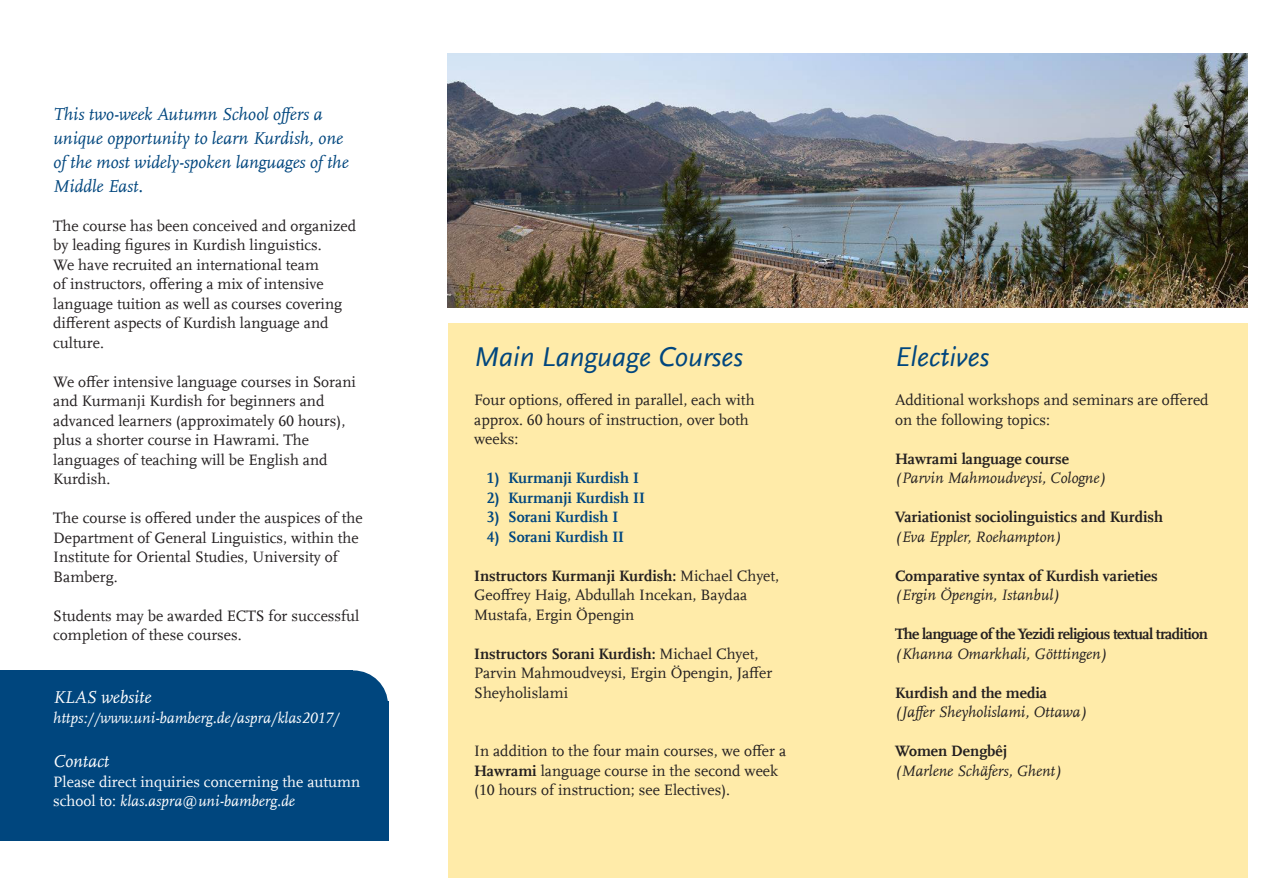
<style>
.page{position:relative;width:1263px;height:893px;background:#fff}
.page>*{position:absolute;margin:0;border:0;box-sizing:border-box;transform-origin:0 0}
.Überschrift_blau{font:italic 28.5px "UB Scala Sans";color:#00467e}
.Intro{font:italic 18px/24px "UB Scala";color:#00467e}
.Intro-2{font:italic 18px "UB Scala";color:#fff}
.Fließtext{font:15.75px/19.5px "UB Scala";color:#231f20}
.Fließtext_kursiv{font:italic 15.75px "UB Scala";color:#231f20}
.Fließtext_fett{font:700 15.75px "UB Scala";color:#231f20}
.Fließtext-2{font:15.75px/19.5px "UB Scala";color:#fff}
.t1{font:700 15.75px "UB Scala";color:#00467e}
.Fließtext_fett-2{font:700 15.75px "UB Scala";letter-spacing:-.04em;color:#231f20}
.Fließtext-3{font:italic 15.75px "UB Scala";color:#fff}
.s1{font-style:italic}
.s2{font-weight:700}
</style>
<div class="page">
<div style="left:319px;top:670px;width:69px;height:69px;background:#00467e;border-radius:50%"></div>
<div style="left:0;top:670px;width:353px;height:68px;background:#00467e"></div>
<div style="left:0;top:701px;width:388px;height:139px;background:#00467e"></div>
<div style="left:448px;top:323px;width:799px;height:554px;background:#ffeba9"></div>
<img style="left:448px;top:53px;width:799px;height:255px">
<p class="Intro" style="left:53px;top:102px;width:297px">This two-week Autumn School offers a unique opportunity to learn Kurdish, one of the most widely-spoken languages of the Middle East.</p>
<p class="Fließtext" style="left:53px;top:216px;width:304px">The course has been conceived and organized by leading figures in Kurdish linguistics.<br>We have recruited an international team<br>of instructors, offering a mix of intensive language tuition as well as courses covering different aspects of Kurdish language and culture.</p>
<p class="Fließtext" style="left:53px;top:372px;width:304px">We offer intensive language courses in Sorani and Kurmanji Kurdish for beginners and advanced learners (approximately 60 hours), plus a shorter course in Hawrami. The languages of teaching will be English and Kurdish.</p>
<p class="Fließtext" style="left:53px;top:508px;width:311px">The course is offered under the auspices of the Department of General Linguistics, within the Institute for Oriental Studies, University of Bamberg.</p>
<p class="Fließtext" style="left:53px;top:606px;width:308px">Students may be awarded ECTS for successful completion of these courses.</p>
<p class="Intro-2" style="left:53px;top:686px;width:100px">KLAS website</p>
<p class="Fließtext-3" style="left:53px;top:708px;width:288px">https://www.uni-bamberg.de/aspra/klas2017/</p>
<p class="Intro-2" style="left:53px;top:751px;width:58px">Contact</p>
<p class="Fließtext-2" style="left:53px;top:772px;width:309px">Please direct inquiries concerning the autumn school to: <span class="s1">klas.aspra@uni-bamberg.de</span></p>
<p class="Überschrift_blau" style="left:474px;top:340px;width:271px">Main Language Courses</p>
<p class="Fließtext" style="left:474px;top:390px;width:282px">Four options, offered in parallel, each with approx. 60 hours of instruction, over both weeks:</p>
<p class="t1" style="left:487px;top:469px;width:154px">1) Kurmanji Kurdish I</p>
<p class="t1" style="left:487px;top:488px;width:159px">2) Kurmanji Kurdish II</p>
<p class="t1" style="left:487px;top:508px;width:133px">3) Sorani Kurdish I</p>
<p class="t1" style="left:487px;top:527px;width:139px">4) Sorani Kurdish II</p>
<p class="Fließtext" style="left:474px;top:566px;width:307px"><span class="s2">Instructors Kurmanji Kurdish:</span> Michael Chyet,<br>Geoffrey Haig, Abdullah Incekan, Baydaa<br>Mustafa, Ergin Öpengin</p>
<p class="Fließtext" style="left:474px;top:644px;width:300px"><span class="s2">Instructors Sorani Kurdish:</span> Michael Chyet,<br>Parvin Mahmoudveysi, Ergin Öpengin, Jaffer<br>Sheyholislami</p>
<p class="Fließtext" style="left:474px;top:741px;width:314px">In addition to the four main courses, we offer a<br><span class="s2">Hawrami</span> language course in the second week (10 hours of instruction; see Electives).</p>
<p class="Überschrift_blau" style="left:895px;top:340px;width:96px">Electives</p>
<p class="Fließtext" style="left:895px;top:390px;width:315px">Additional workshops and seminars are offered on the following topics:</p>
<p class="Fließtext_fett" style="left:895px;top:449px;width:175px">Hawrami language course</p>
<p class="Fließtext_kursiv" style="left:895px;top:469px;width:212px">(Parvin Mahmoudveysi, Cologne)</p>
<p class="Fließtext_fett" style="left:895px;top:508px;width:270px">Variationist sociolinguistics and Kurdish</p>
<p class="Fließtext_kursiv" style="left:895px;top:527px;width:168px">(Eva Eppler, Roehampton)</p>
<p class="Fließtext_fett" style="left:895px;top:566px;width:264px">Comparative syntax of Kurdish varieties</p>
<p class="Fließtext_kursiv" style="left:895px;top:586px;width:166px">(Ergin Öpengin, Istanbul)</p>
<p class="Fließtext_fett-2" style="left:895px;top:625px;width:314px">The language of the Yezidi religious textual tradition</p>
<p class="Fließtext_kursiv" style="left:895px;top:644px;width:213px">(Khanna Omarkhali, Götttingen)</p>
<p class="Fließtext_fett" style="left:895px;top:683px;width:153px">Kurdish and the media</p>
<p class="Fließtext_kursiv" style="left:895px;top:703px;width:193px">(Jaffer Sheyholislami, Ottawa)</p>
<p class="Fließtext_fett" style="left:895px;top:742px;width:114px">Women Dengbêj</p>
<p class="Fließtext_kursiv" style="left:895px;top:761px;width:168px">(Marlene Schäfers, Ghent)</p>
</div>
